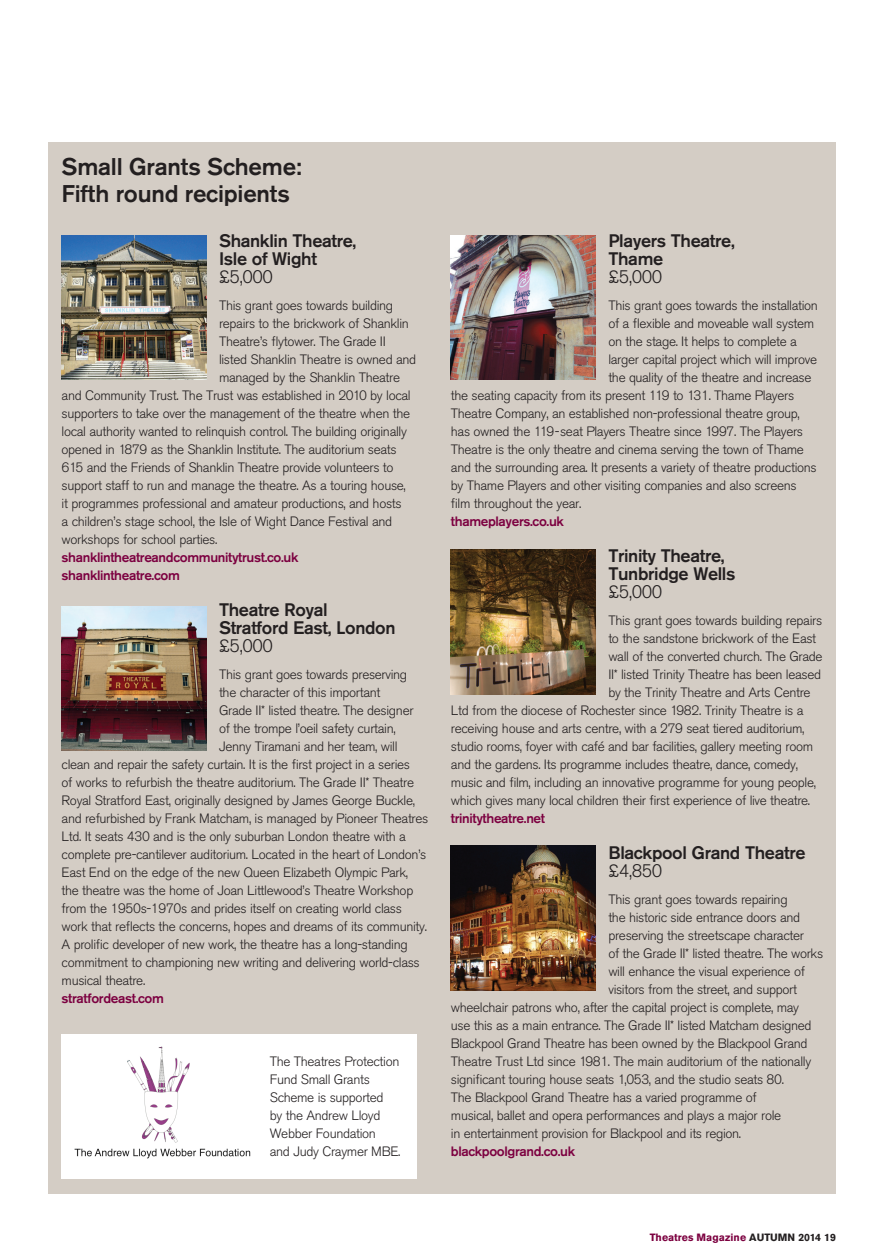
<style>
.page{position:relative;width:876px;height:1259px;background:#fff}
.page>*{position:absolute;margin:0;border:0;box-sizing:border-box;transform-origin:0 0}
.Default{font:500 24px/27px "Akzidenz Grotesk BQ";letter-spacing:-.01em;color:#231f20}
.t1{font:500 18px/18px "Akzidenz Grotesk BQ";letter-spacing:-.02em;color:#231f20}
.t2{font:300 13.5px/18px "Akzidenz Grotesk BQ";letter-spacing:-.025em;color:#231f20}
.t3{font:500 13.5px "Akzidenz Grotesk BQ";letter-spacing:-.025em;color:#7c0040}
.t4{font:700 10.5px "Akzidenz Grotesk BQ";color:#7c0040}
.s1{font-weight:300}
.s2{color:#231f20}
</style>
<div class="page">
<div style="left:49px;top:142px;width:786px;height:1051px;background:#d4cdc5"></div>
<img style="left:62px;top:235px;width:144px;height:145px">
<img style="left:451px;top:235px;width:144px;height:145px">
<img style="left:62px;top:606px;width:144px;height:145px">
<img style="left:451px;top:550px;width:144px;height:144px">
<img style="left:451px;top:845px;width:144px;height:145px">
<div style="left:62px;top:1033px;width:355px;height:145px;background:#fff"></div>
<img style="left:74px;top:1046px;width:177px;height:113px">
<p class="Default" style="left:62px;top:153px;width:242px">Small Grants Scheme:<br>Fifth round recipients</p>
<p class="t1" style="left:219px;top:231px;width:139px">Shanklin Theatre,<br>Isle of Wight <span class="s1">£5,000</span></p>
<p class="t2" style="left:219px;top:296px;width:176px">This grant goes towards building</p>
<p class="t2" style="left:219px;top:314px;width:191px">repairs to the brickwork of Shanklin</p>
<p class="t2" style="left:219px;top:332px;width:168px">Theatre’s flytower. The Grade II</p>
<p class="t2" style="left:219px;top:350px;width:199px">listed Shanklin Theatre is owned and</p>
<p class="t2" style="left:219px;top:368px;width:182px">managed by the Shanklin Theatre</p>
<p class="t2" style="left:62px;top:386px;width:350px">and Community Trust. The Trust was established in 2010 by local</p>
<p class="t2" style="left:62px;top:404px;width:350px">supporters to take over the management of the theatre when the</p>
<p class="t2" style="left:62px;top:422px;width:347px">local authority wanted to relinquish control. The building originally</p>
<p class="t2" style="left:62px;top:440px;width:336px">opened in 1879 as the Shanklin Institute. The auditorium seats</p>
<p class="t2" style="left:62px;top:458px;width:333px">615 and the Friends of Shanklin Theatre provide volunteers to</p>
<p class="t2" style="left:62px;top:476px;width:346px">support staff to run and manage the theatre. As a touring house,</p>
<p class="t2" style="left:62px;top:494px;width:341px">it programmes professional and amateur productions, and hosts</p>
<p class="t2" style="left:62px;top:512px;width:332px">a children’s stage school, the Isle of Wight Dance Festival and</p>
<p class="t2" style="left:62px;top:530px;width:157px">workshops for school parties.</p>
<p class="t3" style="left:62px;top:549px;width:238px">shanklintheatreandcommunitytrust.co.uk</p>
<p class="t3" style="left:62px;top:567px;width:120px">shanklintheatre.com</p>
<p class="t1" style="left:219px;top:600px;width:178px">Theatre Royal<br>Stratford East, London <span class="s1">£5,000</span></p>
<p class="t2" style="left:219px;top:665px;width:190px">This grant goes towards preserving</p>
<p class="t2" style="left:219px;top:683px;width:163px">the character of this important</p>
<p class="t2" style="left:219px;top:701px;width:196px">Grade II* listed theatre. The designer</p>
<p class="t2" style="left:219px;top:719px;width:178px">of the trompe l’oeil safety curtain,</p>
<p class="t2" style="left:219px;top:737px;width:180px">Jenny Tiramani and her team, will</p>
<p class="t2" style="left:62px;top:755px;width:350px">clean and repair the safety curtain. It is the first project in a series</p>
<p class="t2" style="left:62px;top:773px;width:354px">of works to refurbish the theatre auditorium. The Grade II* Theatre</p>
<p class="t2" style="left:62px;top:791px;width:355px">Royal Stratford East, originally designed by James George Buckle,</p>
<p class="t2" style="left:62px;top:809px;width:368px">and refurbished by Frank Matcham, is managed by Pioneer Theatres</p>
<p class="t2" style="left:62px;top:827px;width:346px">Ltd. It seats 430 and is the only suburban London theatre with a</p>
<p class="t2" style="left:62px;top:845px;width:366px">complete pre-cantilever auditorium. Located in the heart of London’s</p>
<p class="t2" style="left:62px;top:863px;width:348px">East End on the edge of the new Queen Elizabeth Olympic Park,</p>
<p class="t2" style="left:62px;top:881px;width:353px">the theatre was the home of Joan Littlewood’s Theatre Workshop</p>
<p class="t2" style="left:62px;top:899px;width:342px">from the 1950s-1970s and prides itself on creating world class</p>
<p class="t2" style="left:62px;top:917px;width:367px">work that reflects the concerns, hopes and dreams of its community.</p>
<p class="t2" style="left:62px;top:935px;width:347px">A prolific developer of new work, the theatre has a long-standing</p>
<p class="t2" style="left:62px;top:953px;width:359px">commitment to championing new writing and delivering world-class</p>
<p class="t2" style="left:62px;top:971px;width:85px">musical theatre.</p>
<p class="t3" style="left:62px;top:990px;width:104px">stratfordeast.com</p>
<p class="t2" style="left:270px;top:1052px;width:132px">The Theatres Protection<br>Fund Small Grants<br>Scheme is supported<br>by the Andrew Lloyd<br>Webber Foundation<br>and Judy Craymer MBE.</p>
<p class="t1" style="left:608px;top:231px;width:128px">Players Theatre,<br>Thame<br><span class="s1">£5,000</span></p>
<p class="t2" style="left:608px;top:296px;width:211px">This grant goes towards the installation</p>
<p class="t2" style="left:608px;top:314px;width:207px">of a flexible and moveable wall system</p>
<p class="t2" style="left:608px;top:332px;width:190px">on the stage. It helps to complete a</p>
<p class="t2" style="left:608px;top:350px;width:210px">larger capital project which will improve</p>
<p class="t2" style="left:608px;top:368px;width:204px">the quality of the theatre and increase</p>
<p class="t2" style="left:451px;top:386px;width:345px">the seating capacity from its present 119 to 131. Thame Players</p>
<p class="t2" style="left:451px;top:404px;width:350px">Theatre Company, an established non-professional theatre group,</p>
<p class="t2" style="left:451px;top:422px;width:353px">has owned the 119-seat Players Theatre since 1997. The Players</p>
<p class="t2" style="left:451px;top:440px;width:354px">Theatre is the only theatre and cinema serving the town of Thame</p>
<p class="t2" style="left:451px;top:458px;width:367px">and the surrounding area. It presents a variety of theatre productions</p>
<p class="t2" style="left:451px;top:476px;width:347px">by Thame Players and other visiting companies and also screens</p>
<p class="t2" style="left:451px;top:494px;width:132px">film throughout the year.</p>
<p class="t3" style="left:451px;top:513px;width:114px">thameplayers.co.uk</p>
<p class="t1" style="left:608px;top:546px;width:129px">Trinity Theatre,<br>Tunbridge Wells <span class="s1">£5,000</span></p>
<p class="t2" style="left:608px;top:611px;width:215px">This grant goes towards building repairs</p>
<p class="t2" style="left:608px;top:629px;width:209px">to the sandstone brickwork of the East</p>
<p class="t2" style="left:608px;top:647px;width:216px">wall of the converted church. The Grade</p>
<p class="t2" style="left:608px;top:665px;width:214px">II* listed Trinity Theatre has been leased</p>
<p class="t2" style="left:608px;top:683px;width:204px">by the Trinity Theatre and Arts Centre</p>
<p class="t2" style="left:451px;top:701px;width:354px">Ltd from the diocese of Rochester since 1982. Trinity Theatre is a</p>
<p class="t2" style="left:451px;top:719px;width:355px">receiving house and arts centre, with a 279 seat tiered auditorium,</p>
<p class="t2" style="left:451px;top:737px;width:364px">studio rooms, foyer with café and bar facilities, gallery meeting room</p>
<p class="t2" style="left:451px;top:755px;width:348px">and the gardens. Its programme includes theatre, dance, comedy,</p>
<p class="t2" style="left:451px;top:773px;width:366px">music and film, including an innovative programme for young people,</p>
<p class="t2" style="left:451px;top:791px;width:361px">which gives many local children their first experience of live theatre.</p>
<p class="t3" style="left:451px;top:810px;width:96px">trinitytheatre.net</p>
<p class="t1" style="left:608px;top:843px;width:199px">Blackpool Grand Theatre <span class="s1">£4,850</span></p>
<p class="t2" style="left:608px;top:890px;width:181px">This grant goes towards repairing</p>
<p class="t2" style="left:608px;top:908px;width:193px">the historic side entrance doors and</p>
<p class="t2" style="left:608px;top:926px;width:197px">preserving the streetscape character</p>
<p class="t2" style="left:608px;top:944px;width:216px">of the Grade II* listed theatre. The works</p>
<p class="t2" style="left:608px;top:962px;width:198px">will enhance the visual experience of</p>
<p class="t2" style="left:608px;top:980px;width:190px">visitors from the street, and support</p>
<p class="t2" style="left:451px;top:998px;width:349px">wheelchair patrons who, after the capital project is complete, may</p>
<p class="t2" style="left:451px;top:1016px;width:362px">use this as a main entrance. The Grade II* listed Matcham designed</p>
<p class="t2" style="left:451px;top:1034px;width:358px">Blackpool Grand Theatre has been owned by the Blackpool Grand</p>
<p class="t2" style="left:451px;top:1052px;width:362px">Theatre Trust Ltd since 1981. The main auditorium of the nationally</p>
<p class="t2" style="left:451px;top:1070px;width:334px">significant touring house seats 1,053, and the studio seats 80.</p>
<p class="t2" style="left:451px;top:1088px;width:307px">The Blackpool Grand Theatre has a varied programme of</p>
<p class="t2" style="left:451px;top:1106px;width:332px">musical, ballet and opera performances and plays a major role</p>
<p class="t2" style="left:451px;top:1124px;width:292px">in entertainment provision for Blackpool and its region.</p>
<p class="t3" style="left:451px;top:1143px;width:126px">blackpoolgrand.co.uk</p>
<p class="t4" style="left:649px;top:1230px;width:188px">Theatres Magazine <span class="s2">AUTUMN 2014 19</span></p>
</div>
